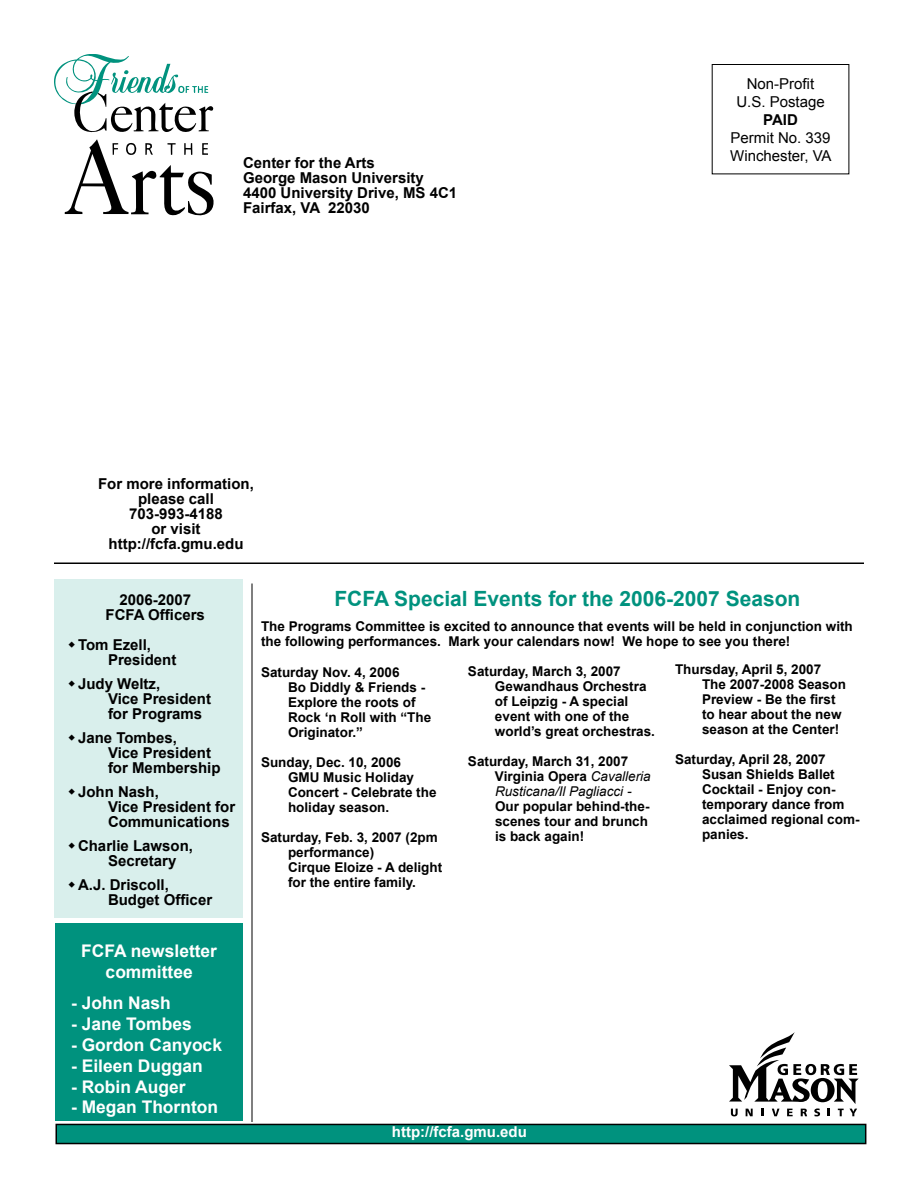
<style>
.page{position:relative;width:918px;height:1188px;background:#fff}
.page>*{position:absolute;margin:0;border:0;box-sizing:border-box;transform-origin:0 0}
.t1{font:700 21px "Arial";color:#00927e}
.t2{font:700 17.4px/20.9px "Arial";color:#fff;text-align:center}
.t3{font:700 15px/15px "Arial";color:#000}
.t4{font:15px/18px "Arial";color:#000;text-align:center}
.t5{font:700 15px "Arial";color:#fff}
.t6{font:700 13.5px/15px "Arial";color:#000}
.s1{font-weight:400;font-style:italic}
</style>
<div class="page">
<div style="left:56px;top:1124px;width:810px;height:20px;background:#00927e"></div>
<div style="left:56px;top:1124px;width:810px;height:20px;border:2px solid #000"></div>
<svg style="left:64px;top:139px;width:150px;height:77px"></svg>
<svg style="left:54px;top:54px;width:159px;height:79px"></svg>
<div style="left:55px;top:923px;width:188px;height:197px;background:#00927e"></div>
<div style="left:54px;top:579px;width:189px;height:339px;background:#d9efec"></div>
<hr style="left:54px;top:562px;width:810px;height:2px;background:#000">
<hr style="left:252px;top:583px;width:1px;height:539px;background:#000">
<svg style="left:729px;top:1032px;width:130px;height:84px"></svg>
<p class="t3" style="left:243px;top:156px;width:216px">Center for the Arts<br>George Mason University<br>4400 University Drive, MS 4C1<br>Fairfax, VA 22030</p>
<p class="t3" style="left:98px;top:476px;width:157px;text-align:center">For more information, please call<br>703-993-4188<br>or visit http://fcfa.gmu.edu</p>
<p class="t4" style="left:736px;top:75px;width:90px">Non-Profit<br>U.S. Postage</p>
<p class="t3" style="left:763px;top:113px;width:36px">PAID</p>
<p class="t4" style="left:730px;top:129px;width:103px;text-align:left">Permit No. 339<br>Winchester, VA</p>
<p class="t3" style="left:106px;top:592px;width:101px;text-align:center">2006-2007<br>FCFA Officers</p>
<p class="t3" style="left:108px;top:637px;width:70px;text-indent:-30px">Tom Ezell,<br>President</p>
<p class="t3" style="left:108px;top:676px;width:105px;text-indent:-30px">Judy Weltz,<br>Vice President for Programs</p>
<p class="t3" style="left:108px;top:730px;width:114px;text-indent:-30px">Jane Tombes,<br>Vice President for Membership</p>
<p class="t3" style="left:108px;top:784px;width:129px;text-indent:-30px">John Nash,<br>Vice President for<br>Communications</p>
<p class="t3" style="left:108px;top:838px;width:87px;text-indent:-30px">Charlie Lawson,<br>Secretary</p>
<p class="t3" style="left:108px;top:877px;width:106px;text-indent:-30px">A.J. Driscoll,<br>Budget Officer</p>
<p class="t2" style="left:81px;top:940px;width:137px">FCFA newsletter committee</p>
<p class="t2" style="left:71px;top:992px;width:101px">- John Nash</p>
<p class="t2" style="left:71px;top:1013px;width:122px">- Jane Tombes</p>
<p class="t2" style="left:71px;top:1034px;width:152px">- Gordon Canyock</p>
<p class="t2" style="left:71px;top:1055px;width:133px">- Eileen Duggan</p>
<p class="t2" style="left:71px;top:1076px;width:116px">- Robin Auger</p>
<p class="t2" style="left:71px;top:1097px;width:149px">- Megan Thornton</p>
<h1 class="t1" style="left:334px;top:587px;width:468px">FCFA Special Events for the 2006-2007 Season</h1>
<p class="t6" style="left:261px;top:619px;width:593px">The Programs Committee is excited to announce that events will be held in conjunction with the following performances. Mark your calendars now! We hope to see you there!</p>
<p class="t6" style="left:495px;top:664px;width:162px;text-indent:-27px">Saturday, March 3, 2007<br>Gewandhaus Orchestra of Leipzig - A special event with one of the world’s great orchestras.</p>
<p class="t6" style="left:495px;top:754px;width:157px;text-indent:-27px">Saturday, March 31, 2007<br>Virginia Opera <span class="s1">Cavalleria<br>Rusticana/Il Pagliacci -</span></p>
<p class="t6" style="left:495px;top:799px;width:156px;text-align:justify">Our popular behind-the&shy;scenes tour and brunch is back again!</p>
<p class="t6" style="left:702px;top:662px;width:146px;text-indent:-27px">Thursday, April 5, 2007<br>The 2007-2008 Season<br>Preview - Be the first to hear about the new season at the Center!</p>
<p class="t6" style="left:702px;top:752px;width:159px;text-indent:-27px">Saturday, April 28, 2007<br>Susan Shields Ballet<br>Cocktail - Enjoy con&shy;temporary dance from acclaimed regional com&shy;panies.</p>
<p class="t6" style="left:288px;top:665px;width:145px;text-indent:-27px">Saturday Nov. 4, 2006<br>Bo Diddly &amp; Friends -<br>Explore the roots of<br>Rock ‘n Roll with “The<br>Originator.”</p>
<p class="t6" style="left:288px;top:755px;width:150px;text-indent:-27px">Sunday, Dec. 10, 2006<br>GMU Music Holiday<br>Concert - Celebrate the holiday season.</p>
<p class="t6" style="left:288px;top:830px;width:156px;text-indent:-27px">Saturday, Feb. 3, 2007 (2pm performance)<br>Cirque Eloize - A delight for the entire family.</p>
<p class="t5" style="left:392px;top:1123px;width:136px">http://fcfa.gmu.edu</p>
</div>
